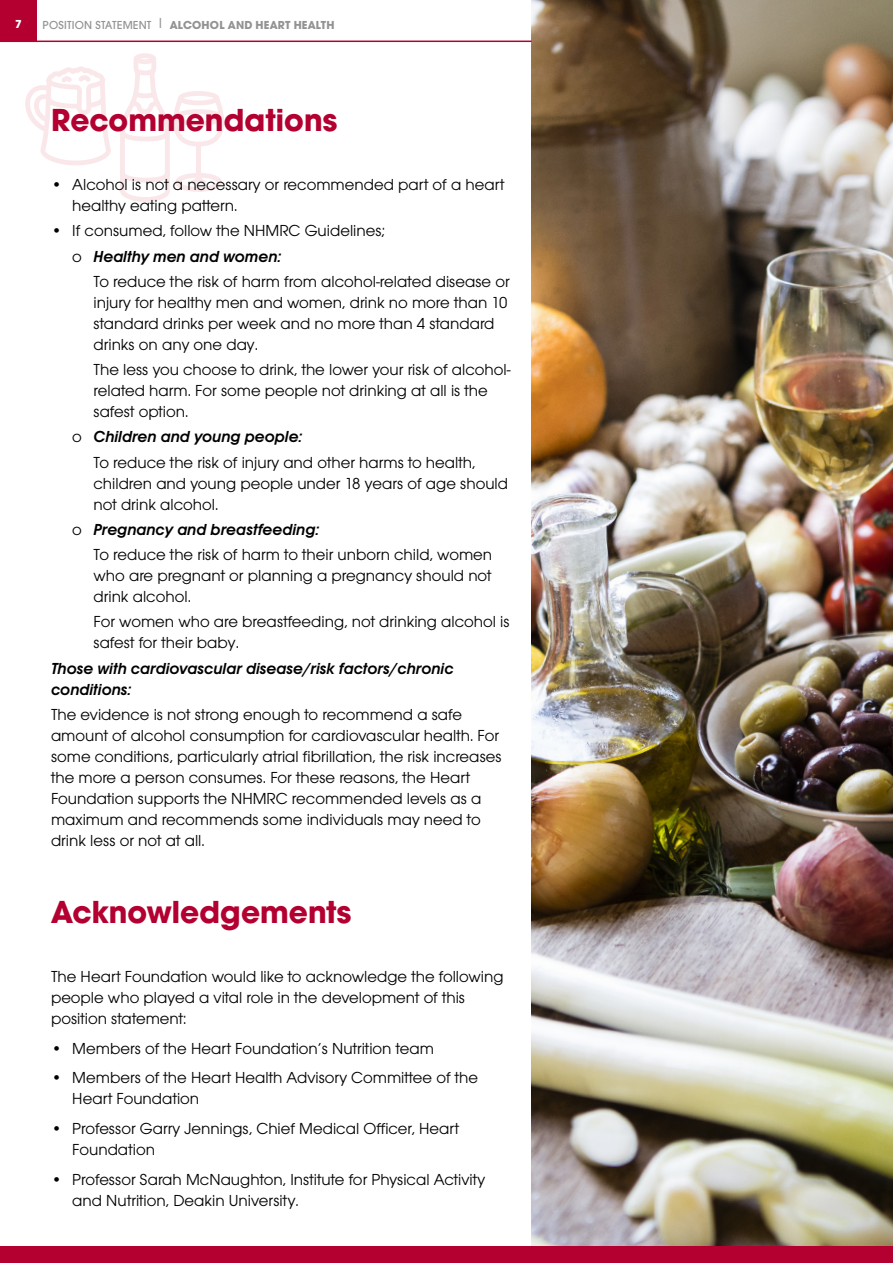
<style>
.page{position:relative;width:893px;height:1263px;background:#fff}
.page>*{position:absolute;margin:0;border:0;box-sizing:border-box;transform-origin:0 0}
.t1{font:700 33px "Avalon";color:#b30031}
.t2{font:16.5px/21px "Avalon";color:#000}
.t3{font:italic 600 16.5px/21px "Avalon";color:#000}
.t4{font:700 12px "Avalon";letter-spacing:.015em;color:#939393}
.t5{font:700 12px "Avalon";color:#fff}
.s1{font-weight:500}
.s2{font-weight:600;font-style:italic}
</style>
<div class="page">
<img style="left:531px;top:0;width:362px;height:1246px">
<svg style="left:23px;top:40px;width:213px;height:162px"></svg>
<div style="left:0;top:1246px;width:893px;height:17px;background:#b30031"></div>
<hr style="left:0;top:41px;width:531px;height:1px;background:#b30031">
<div style="left:0;top:0;width:37px;height:41px;background:#b30031"></div>
<p class="t5" style="left:15px;top:17px;width:8px">7</p>
<p class="t4" style="left:43px;top:17px;width:293px"><span class="s1">POSITION STATEMENT </span><sup>|</sup> ALCOHOL AND HEART HEALTH</p>
<h1 class="t1" style="left:51px;top:100px;width:288px">Recommendations</h1>
<p class="t2" style="left:72px;top:174px;width:434px;text-indent:-21px">• Alcohol is not a necessary or recommended part of a heart healthy eating pattern.</p>
<p class="t2" style="left:72px;top:218px;width:314px;line-height:25.2px;text-indent:-21px">• If consumed, follow the NHMRC Guidelines; o <span class="s2">Healthy men and women:</span></p>
<p class="t2" style="left:94px;top:271px;width:418px">To reduce the risk of harm from alcohol-related disease or injury for healthy men and women, drink no more than 10 standard drinks per week and no more than 4 standard drinks on any one day.</p>
<p class="t2" style="left:94px;top:359px;width:419px">The less you choose to drink, the lower your risk of alcohol&shy;related harm. For some people not drinking at all is the safest option.</p>
<p class="t2" style="left:94px;top:424px;width:384px;line-height:25.2px;text-indent:-21px">o <span class="s2">Children and young people:<br></span>To reduce the risk of injury and other harms to health,</p>
<p class="t2" style="left:94px;top:473px;width:416px">children and young people under 18 years of age should not drink alcohol.</p>
<p class="t2" style="left:94px;top:517px;width:400px;line-height:25.2px;text-indent:-21px">o <span class="s2">Pregnancy and breastfeeding:<br></span>To reduce the risk of harm to their unborn child, women</p>
<p class="t2" style="left:94px;top:565px;width:400px">who are pregnant or planning a pregnancy should not drink alcohol.</p>
<p class="t2" style="left:94px;top:611px;width:418px">For women who are breastfeeding, not drinking alcohol is safest for their baby.</p>
<p class="t3" style="left:51px;top:658px;width:404px">Those with cardiovascular disease/risk factors/chronic conditions:</p>
<p class="t2" style="left:51px;top:704px;width:452px">The evidence is not strong enough to recommend a safe amount of alcohol consumption for cardiovascular health. For some conditions, particularly atrial fibrillation, the risk increases the more a person consumes. For these reasons, the Heart Foundation supports the NHMRC recommended levels as a maximum and recommends some individuals may need to drink less or not at all.</p>
<h1 class="t1" style="left:51px;top:892px;width:302px">Acknowledgements</h1>
<p class="t2" style="left:51px;top:966px;width:454px">The Heart Foundation would like to acknowledge the following people who played a vital role in the development of this position statement:</p>
<p class="t2" style="left:51px;top:1038px;width:384px">• Members of the Heart Foundation’s Nutrition team</p>
<p class="t2" style="left:72px;top:1067px;width:407px;text-indent:-21px">• Members of the Heart Health Advisory Committee of the<br>Heart Foundation</p>
<p class="t2" style="left:72px;top:1118px;width:389px;text-indent:-21px">• Professor Garry Jennings, Chief Medical Officer, Heart<br>Foundation</p>
<p class="t2" style="left:72px;top:1168px;width:415px;text-indent:-21px">• Professor Sarah McNaughton, Institute for Physical Activity and Nutrition, Deakin University.</p>
</div>
